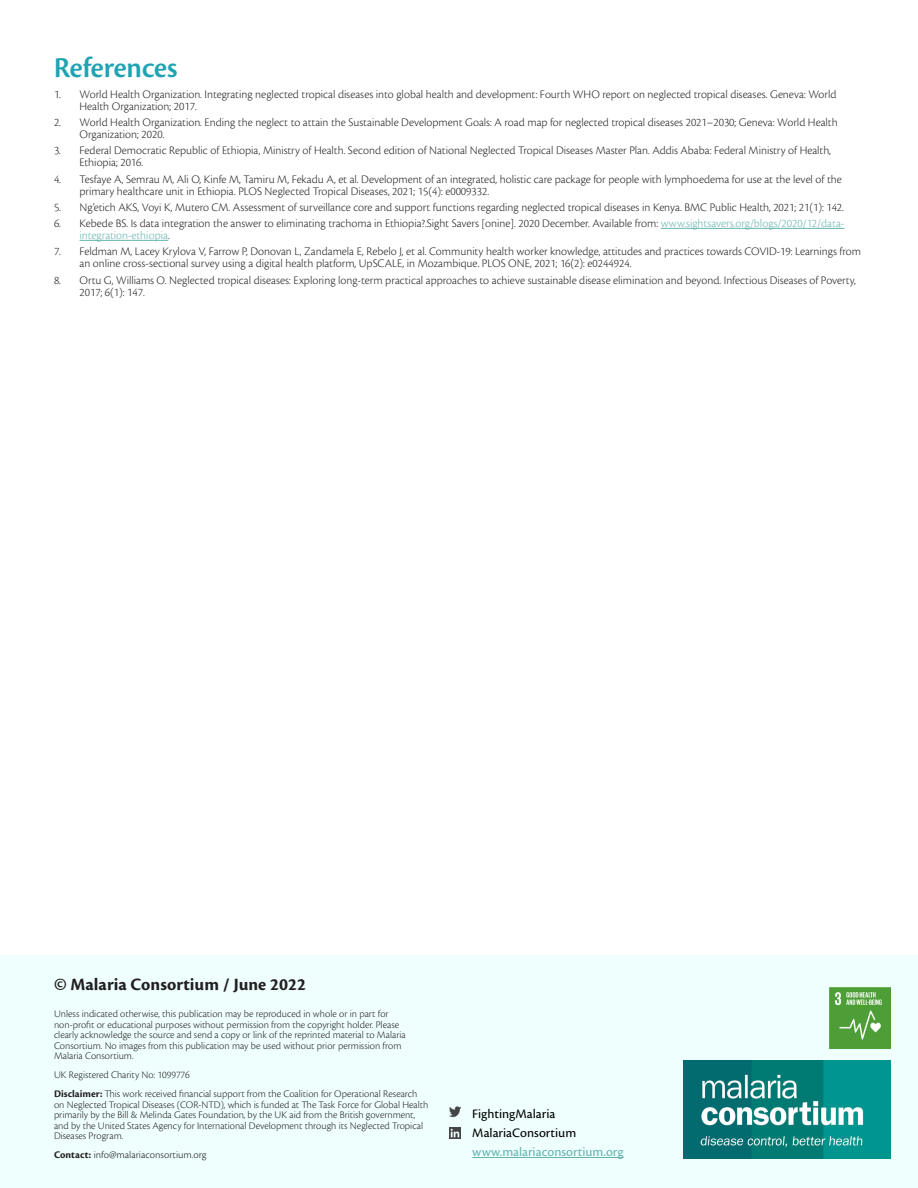
<style>
.page{position:relative;width:918px;height:1188px;background:#fff}
.page>*{position:absolute;margin:0;border:0;box-sizing:border-box;transform-origin:0 0}
.Heading_01{font:30px "Cronos Pro Semibold Disp";letter-spacing:-.005em;color:#1fa3b3}
.Body{font:700 18px "Cronos Pro";color:#231f20}
.t1{font:13.5px "Cronos Pro Capt";color:#000}
.Body-2{font:13.5px "Cronos Pro Capt";color:#66b4af}
.t2{font:300 12px/12px "Cronos Pro";color:#231f20}
.Body-3{font:300 10.5px/10.5px "Cronos Pro";color:#231f20}
.Body-4{font:10.5px "Cronos Pro Lt Capt";color:#231f20}
.s1{color:#66b4af}
.s2{font-weight:700}
.s3{font-family:"Cronos Pro";font-weight:700}
</style>
<div class="page">
<div style="left:0;top:955px;width:918px;height:233px;background:#eefffe"></div>
<svg style="left:449px;top:1127px;width:12px;height:12px"></svg>
<hr style="left:472px;top:1157px;width:151px;height:1px;background:#66b4af">
<svg style="left:449px;top:1106px;width:12px;height:11px"></svg>
<img style="left:683px;top:1060px;width:207px;height:98px">
<img style="left:829px;top:987px;width:61px;height:61px">
<hr style="left:661px;top:228px;width:183px;height:1px;background:#66b4af">
<hr style="left:80px;top:240px;width:88px;height:1px;background:#66b4af">
<p class="Heading_01" style="left:54px;top:51px;width:125px">References</p>
<p class="t2" style="left:80px;top:88px;width:759px;text-indent:-26px">1. World Health Organization. Integrating neglected tropical diseases into global health and development: Fourth WHO report on neglected tropical diseases. Geneva: World<br>Health Organization; 2017.</p>
<p class="t2" style="left:80px;top:116px;width:760px;text-indent:-26px">2. World Health Organization. Ending the neglect to attain the Sustainable Development Goals: A road map for neglected tropical diseases 2021–2030; Geneva: World Health<br>Organization; 2020.</p>
<p class="t2" style="left:80px;top:145px;width:753px;text-indent:-26px">3. Federal Democratic Republic of Ethiopia, Ministry of Health. Second edition of National Neglected Tropical Diseases Master Plan. Addis Ababa: Federal Ministry of Health,<br>Ethiopia; 2016.</p>
<p class="t2" style="left:80px;top:173px;width:764px;text-indent:-26px">4. Tesfaye A, Semrau M, Ali O, Kinfe M, Tamiru M, Fekadu A, et al. Development of an integrated, holistic care package for people with lymphoedema for use at the level of the primary healthcare unit in Ethiopia. PLOS Neglected Tropical Diseases, 2021; 15(4): e0009332.</p>
<p class="t2" style="left:54px;top:201px;width:791px">5. Ng’etich AKS, Voyi K, Mutero CM. Assessment of surveillance core and support functions regarding neglected tropical diseases in Kenya. BMC Public Health, 2021; 21(1): 142.</p>
<p class="t2" style="left:80px;top:217px;width:766px;text-indent:-26px">6. Kebede BS. Is data integration the answer to eliminating trachoma in Ethiopia?.Sight Savers [onine]. 2020 December. Available from: <span class="s1">www.sightsavers.org/blogs/2020/12/data&shy;integration-ethiopia</span>.</p>
<p class="t2" style="left:80px;top:246px;width:783px;text-indent:-26px">7. Feldman M, Lacey Krylova V, Farrow P, Donovan L, Zandamela E, Rebelo J, et al. Community health worker knowledge, attitudes and practices towards COVID-19: Learnings from an online cross-sectional survey using a digital health platform, UpSCALE, in Mozambique. PLOS ONE, 2021; 16(2): e0244924.</p>
<p class="t2" style="left:80px;top:274px;width:778px;text-indent:-26px">8. Ortu G, Williams O. Neglected tropical diseases: Exploring long-term practical approaches to achieve sustainable disease elimination and beyond. Infectious Diseases of Poverty,<br>2017; 6(1): 147.</p>
<p class="Body" style="left:54px;top:974px;width:254px">© Malaria Consortium / June 2022</p>
<p class="Body-3" style="left:54px;top:1009px;width:353px">Unless indicated otherwise, this publication may be reproduced in whole or in part for non-profit or educational purposes without permission from the copyright holder. Please clearly acknowledge the source and send a copy or link of the reprinted material to Malaria Consortium. No images from this publication may be used without prior permission from Malaria Consortium.</p>
<p class="Body-3" style="left:54px;top:1070px;width:137px">UK Registered Charity No: 1099776</p>
<p class="Body-3" style="left:54px;top:1089px;width:376px"><span class="s2">Disclaimer:</span> This work received financial support from the Coalition for Operational Research on Neglected Tropical Diseases (COR-NTD), which is funded at The Task Force for Global Health primarily by the Bill &amp; Melinda Gates Foundation, by the UK aid from the British government, and by the United States Agency for International Development through its Neglected Tropical Diseases Program.</p>
<p class="Body-4" style="left:54px;top:1149px;width:154px"><span class="s3">Contact:</span> info@malariaconsortium.org</p>
<p class="t1" style="left:472px;top:1106px;width:85px">FightingMalaria</p>
<p class="t1" style="left:472px;top:1125px;width:106px">MalariaConsortium</p>
<p class="Body-2" style="left:472px;top:1144px;width:153px">www.malariaconsortium.org</p>
</div>
